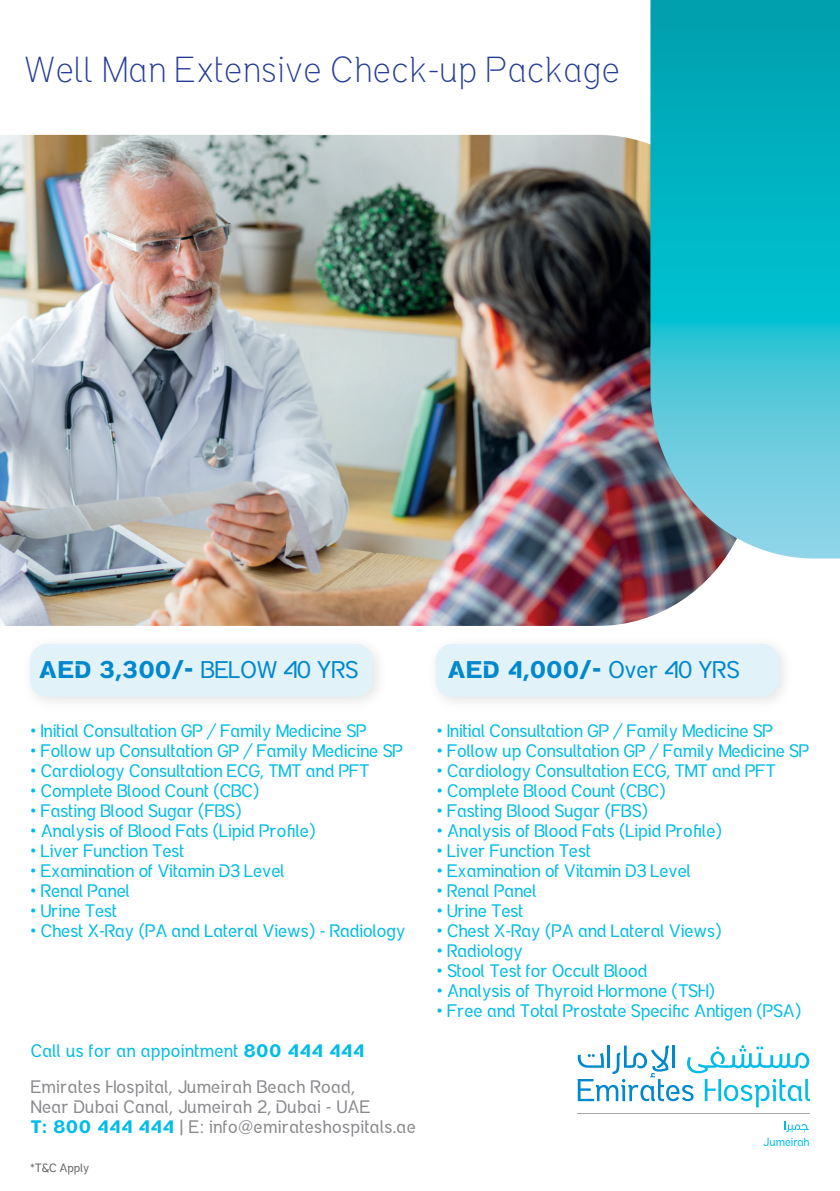
<style>
.page{position:relative;width:840px;height:1191px;background:#fff}
.page>*{position:absolute;margin:0;border:0;box-sizing:border-box;transform-origin:0 0}
.t1{font:36px "EHG Thin Text";letter-spacing:-.01em;color:#243c96}
.t2{font:700 24px "EHG";color:#0088ce}
.t3{font:18px "EHG";color:#00bce7}
.t4{font:18px/20px "EHG";letter-spacing:.02em;color:#8a8a8e}
.t5{font:18px "EHG";letter-spacing:.02em;color:#00bce7}
.t6{font:12px "EHG";color:#606160}
.t7{font:11.6px "EHG";color:#00bce7}
.s1{font-weight:400}
.s2{font-weight:700}
.s3{font-weight:700;color:#00bce7}
</style>
<div class="page">
<img style="left:0;top:135px;width:725px;height:491px">
<svg style="left:650px;top:0;width:189px;height:558px;background:#29b5c5"></svg>
<hr style="left:577px;top:1113px;width:232px;height:1px;background:#a7a8ab">
<svg style="left:577px;top:1045px;width:232px;height:62px"></svg>
<svg style="left:784px;top:1121px;width:24px;height:11px"></svg>
<div style="left:30px;top:644px;width:343px;height:53px;background:#e2f2f9;border-radius:17px"></div>
<img style="left:439px;top:643px;width:345px;height:59px">
<div style="left:435px;top:644px;width:343px;height:53px;background:#e2f2f9;border-radius:17px"></div>
<h1 class="t1" style="left:23px;top:43px;width:598px">Well Man Extensive Check-up Package</h1>
<h2 class="t2" style="left:39px;top:654px;width:320px">AED 3,300/- <span class="s1">BELOW 40 YRS</span></h2>
<h2 class="t2" style="left:447px;top:654px;width:293px">AED 4,000/- <span class="s1">Over 40 YRS</span></h2>
<p class="t3" style="left:30px;top:717px;width:338px">• Initial Consultation GP / Family Medicine SP</p>
<p class="t3" style="left:30px;top:737px;width:374px">• Follow up Consultation GP / Family Medicine SP</p>
<p class="t3" style="left:30px;top:757px;width:340px">• Cardiology Consultation ECG, TMT and PFT</p>
<p class="t3" style="left:30px;top:777px;width:230px">• Complete Blood Count (CBC)</p>
<p class="t3" style="left:30px;top:797px;width:213px">• Fasting Blood Sugar (FBS)</p>
<p class="t3" style="left:30px;top:817px;width:287px">• Analysis of Blood Fats (Lipid Profile)</p>
<p class="t3" style="left:30px;top:837px;width:156px">• Liver Function Test</p>
<p class="t3" style="left:30px;top:857px;width:256px">• Examination of Vitamin D3 Level</p>
<p class="t3" style="left:30px;top:877px;width:101px">• Renal Panel</p>
<p class="t3" style="left:30px;top:897px;width:88px">• Urine Test</p>
<p class="t3" style="left:30px;top:917px;width:377px">• Chest X-Ray (PA and Lateral Views) - Radiology</p>
<p class="t5" style="left:31px;top:1038px;width:335px">Call us for an appointment <span class="s2">800 444 444</span></p>
<p class="t4" style="left:31px;top:1075px;width:386px">Emirates Hospital, Jumeirah Beach Road,<br>Near Dubai Canal, Jumeirah 2, Dubai - UAE<br><span class="s3">T: 800 444 444</span> | E: info@emirateshospitals.ae</p>
<p class="t6" style="left:30px;top:1158px;width:61px">*T&amp;C Apply</p>
<p class="t3" style="left:436px;top:717px;width:338px">• Initial Consultation GP / Family Medicine SP</p>
<p class="t3" style="left:436px;top:737px;width:374px">• Follow up Consultation GP / Family Medicine SP</p>
<p class="t3" style="left:436px;top:757px;width:340px">• Cardiology Consultation ECG, TMT and PFT</p>
<p class="t3" style="left:436px;top:777px;width:230px">• Complete Blood Count (CBC)</p>
<p class="t3" style="left:436px;top:797px;width:213px">• Fasting Blood Sugar (FBS)</p>
<p class="t3" style="left:436px;top:817px;width:287px">• Analysis of Blood Fats (Lipid Profile)</p>
<p class="t3" style="left:436px;top:837px;width:156px">• Liver Function Test</p>
<p class="t3" style="left:436px;top:857px;width:256px">• Examination of Vitamin D3 Level</p>
<p class="t3" style="left:436px;top:877px;width:101px">• Renal Panel</p>
<p class="t3" style="left:436px;top:897px;width:88px">• Urine Test</p>
<p class="t3" style="left:436px;top:917px;width:286px">• Chest X-Ray (PA and Lateral Views)</p>
<p class="t3" style="left:436px;top:937px;width:88px">• Radiology</p>
<p class="t3" style="left:436px;top:957px;width:212px">• Stool Test for Occult Blood</p>
<p class="t3" style="left:436px;top:977px;width:280px">• Analysis of Thyroid Hormone (TSH)</p>
<p class="t3" style="left:436px;top:997px;width:366px">• Free and Total Prostate Specific Antigen (PSA)</p>
<p class="t7" style="left:762px;top:1133px;width:48px">Jumeirah</p>
</div>
